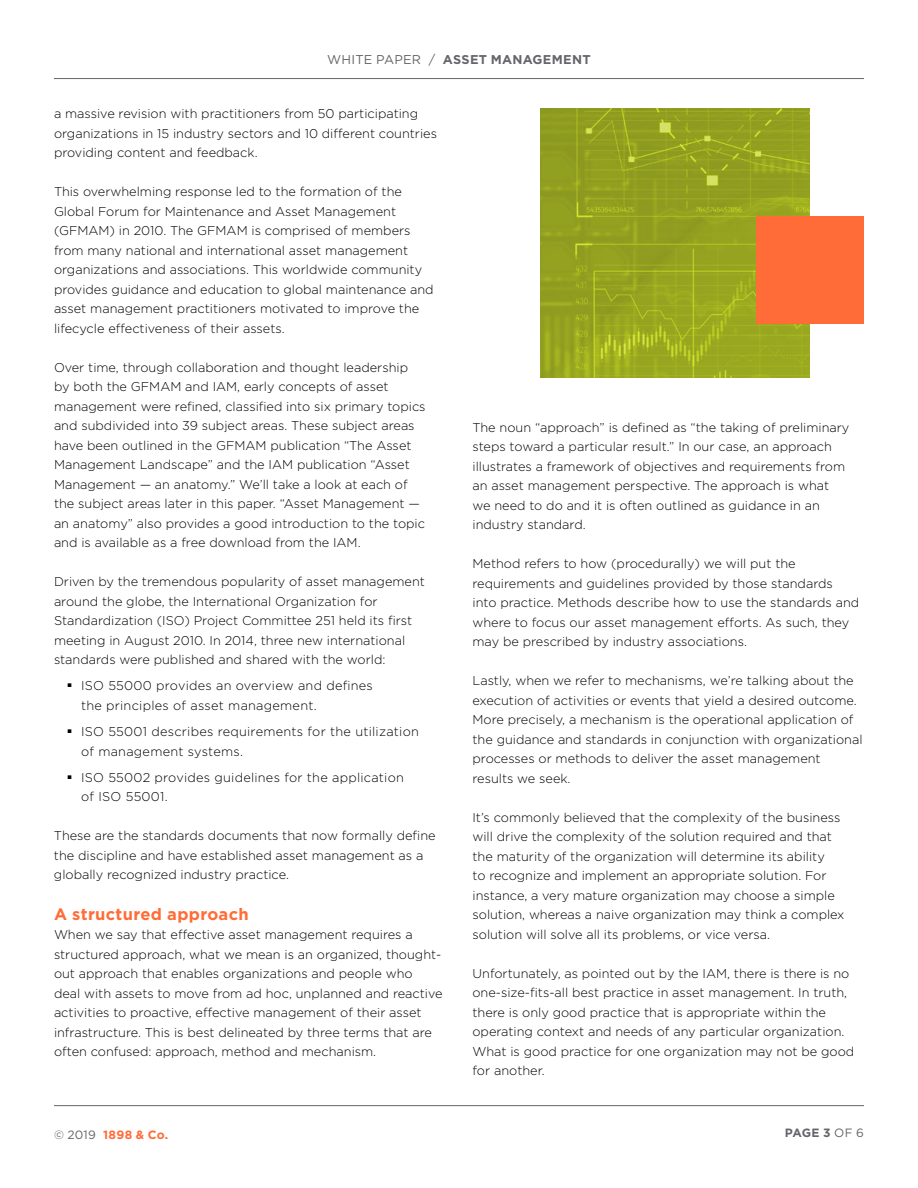
<style>
.page{position:relative;width:918px;height:1188px;background:#fff}
.page>*{position:absolute;margin:0;border:0;box-sizing:border-box;transform-origin:0 0}
.t1{font:700 16.5px "Gotham";letter-spacing:.02em;color:#ff6c37}
.t2{font:300 12.75px/19.5px "Gotham";color:#000}
.t3{font:300 12.75px/19.5px "Gotham";letter-spacing:.02em;color:#000}
.t4{font:700 12.75px "Gotham";letter-spacing:.02em;color:#65656a}
.t5{font:700 12px "Gotham";letter-spacing:.025em;color:#ff6c37}
.t6{font:700 12px "Gotham";color:#65656a}
.s1{font-weight:400}
.s2{font-weight:400;color:#65656a}
</style>
<div class="page">
<hr style="left:54px;top:78px;width:810px;height:1px;background:#65656a">
<hr style="left:54px;top:1105px;width:810px;height:1px;background:#65656a">
<svg style="left:540px;top:108px;width:270px;height:270px;background:#96a420"></svg>
<div style="left:756px;top:216px;width:108px;height:108px;background:#ff6c37"></div>
<p class="t4" style="left:327px;top:51px;width:265px"><span class="s1">WHITE PAPER /</span> ASSET MANAGEMENT</p>
<p class="t2" style="left:54px;top:104px;width:385px">a massive revision with practitioners from 50 participating organizations in 15 industry sectors and 10 different countries providing content and feedback.</p>
<p class="t2" style="left:54px;top:182px;width:381px">This overwhelming response led to the formation of the Global Forum for Maintenance and Asset Management (GFMAM) in 2010. The GFMAM is comprised of members from many national and international asset management organizations and associations. This worldwide community provides guidance and education to global maintenance and asset management practitioners motivated to improve the lifecycle effectiveness of their assets.</p>
<p class="t2" style="left:54px;top:357px;width:373px">Over time, through collaboration and thought leadership by both the GFMAM and IAM, early concepts of asset management were refined, classified into six primary topics and subdivided into 39 subject areas. These subject areas have been outlined in the GFMAM publication “The Asset Management Landscape” and the IAM publication “Asset Management — an anatomy.” We’ll take a look at each of the subject areas later in this paper. “Asset Management — an anatomy” also provides a good introduction to the topic and is available as a free download from the IAM.</p>
<p class="t2" style="left:54px;top:572px;width:372px">Driven by the tremendous popularity of asset management around the globe, the International Organization for Standardization (ISO) Project Committee 251 held its first meeting in August 2010. In 2014, three new international standards were published and shared with the world:</p>
<p class="t3" style="left:81px;top:676px;width:293px">ISO 55000 provides an overview and defines the principles of asset management.</p>
<p class="t3" style="left:81px;top:722px;width:339px">ISO 55001 describes requirements for the utilization of management systems.</p>
<p class="t3" style="left:81px;top:767px;width:324px">ISO 55002 provides guidelines for the application of ISO 55001.</p>
<p class="t2" style="left:54px;top:826px;width:383px">These are the standards documents that now formally define the discipline and have established asset management as a globally recognized industry practice.</p>
<p class="t1" style="left:54px;top:903px;width:196px">A structured approach</p>
<p class="t2" style="left:54px;top:925px;width:390px">When we say that effective asset management requires a structured approach, what we mean is an organized, thought&shy;out approach that enables organizations and people who<br>deal with assets to move from ad hoc, unplanned and reactive activities to proactive, effective management of their asset infrastructure. This is best delineated by three terms that are often confused: approach, method and mechanism.</p>
<p class="t2" style="left:473px;top:417px;width:378px">The noun “approach” is defined as “the taking of preliminary steps toward a particular result.” In our case, an approach illustrates a framework of objectives and requirements from an asset management perspective. The approach is what we need to do and it is often outlined as guidance in an industry standard.</p>
<p class="t2" style="left:473px;top:554px;width:388px">Method refers to how (procedurally) we will put the requirements and guidelines provided by those standards into practice. Methods describe how to use the standards and where to focus our asset management efforts. As such, they may be prescribed by industry associations.</p>
<p class="t2" style="left:473px;top:671px;width:392px">Lastly, when we refer to mechanisms, we’re talking about the execution of activities or events that yield a desired outcome.<br>More precisely, a mechanism is the operational application of the guidance and standards in conjunction with organizational processes or methods to deliver the asset management results we seek.</p>
<p class="t2" style="left:473px;top:807px;width:374px">It’s commonly believed that the complexity of the business will drive the complexity of the solution required and that the maturity of the organization will determine its ability<br>to recognize and implement an appropriate solution. For instance, a very mature organization may choose a simple solution, whereas a naive organization may think a complex solution will solve all its problems, or vice versa.</p>
<p class="t2" style="left:473px;top:963px;width:383px">Unfortunately, as pointed out by the IAM, there is there is no one-size-fits-all best practice in asset management. In truth, there is only good practice that is appropriate within the operating context and needs of any particular organization.<br>What is good practice for one organization may not be good for another.</p>
<p class="t5" style="left:54px;top:1127px;width:116px"><span class="s2">© 2019</span> 1898 &amp; Co.</p>
<p class="t6" style="left:785px;top:1124px;width:81px">PAGE 3 <span class="s1">OF 6</span></p>
</div>
